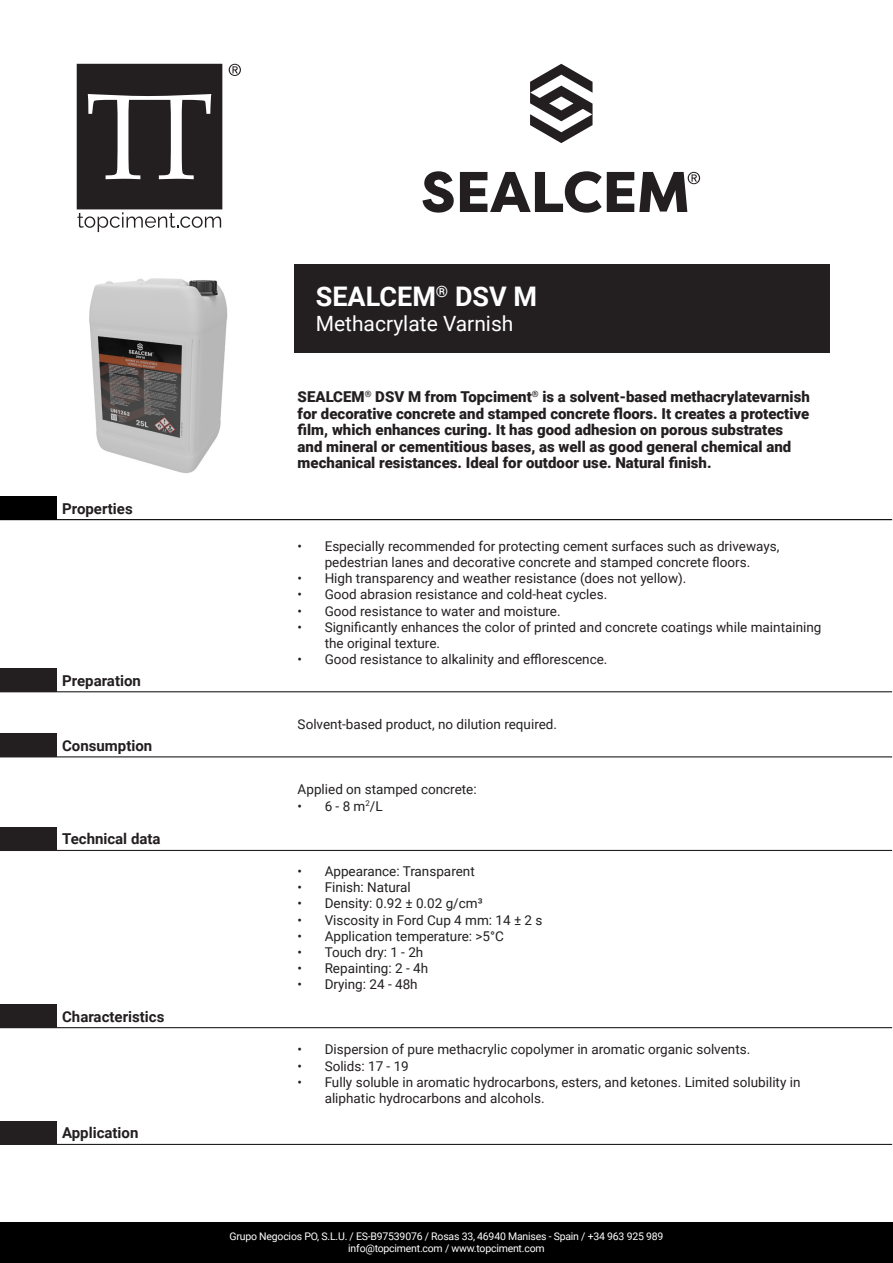
<style>
.page{position:relative;width:893px;height:1263px;background:#fff}
.page>*{position:absolute;margin:0;border:0;box-sizing:border-box;transform-origin:0 0}
.t1{font:700 27px "Roboto";color:#fff}
.t2{font:21px "Roboto";color:#fff}
.TEXTO_DESTACADO{font:900 15px/16.5px "Roboto";color:#231f20}
.t3{font:700 15px "Roboto";color:#231f20}
.TEXTO_GROSO{font:13.5px/16.2px "Roboto";color:#231f20}
.t4{font:10.5px/12px "Roboto";letter-spacing:-.02em;color:#fff;text-align:center}
</style>
<div class="page">
<div style="left:0;top:1222px;width:893px;height:41px;background:#000"></div>
<img style="left:89px;top:278px;width:139px;height:195px">
<div style="left:294px;top:264px;width:535px;height:88px;background:#231f20"></div>
<svg style="left:77px;top:64px;width:145px;height:168px"></svg>
<svg style="left:229px;top:64px;width:12px;height:12px"></svg>
<svg style="left:530px;top:64px;width:62px;height:79px"></svg>
<svg style="left:422px;top:171px;width:32px;height:42px"></svg>
<svg style="left:460px;top:171px;width:240px;height:42px"></svg>
<div style="left:0;top:496px;width:56px;height:24px;background:#000"></div>
<hr style="left:56px;top:519px;width:836px;height:1px;background:#000">
<div style="left:0;top:668px;width:56px;height:24px;background:#231f20"></div>
<hr style="left:56px;top:691px;width:836px;height:1px;background:#231f20">
<div style="left:0;top:734px;width:56px;height:23px;background:#231f20"></div>
<hr style="left:56px;top:756px;width:836px;height:1px;background:#231f20">
<div style="left:0;top:827px;width:56px;height:23px;background:#231f20"></div>
<hr style="left:0;top:850px;width:56px;height:1px;background:#231f20">
<hr style="left:56px;top:850px;width:836px;height:1px;background:#231f20">
<div style="left:0;top:1004px;width:56px;height:24px;background:#231f20"></div>
<hr style="left:56px;top:1027px;width:836px;height:1px;background:#231f20">
<div style="left:0;top:1121px;width:56px;height:23px;background:#231f20"></div>
<hr style="left:0;top:1144px;width:56px;height:1px;background:#231f20">
<hr style="left:56px;top:1144px;width:836px;height:1px;background:#231f20">
<h3 class="t3" style="left:62px;top:498px;width:72px">Properties</h3>
<h3 class="t3" style="left:62px;top:670px;width:80px">Preparation</h3>
<h3 class="t3" style="left:62px;top:735px;width:92px">Consumption</h3>
<h3 class="t3" style="left:62px;top:829px;width:100px">Technical data</h3>
<h3 class="t3" style="left:62px;top:1006px;width:104px">Characteristics</h3>
<h3 class="t3" style="left:62px;top:1122px;width:78px">Application</h3>
<h1 class="t1" style="left:316px;top:277px;width:223px">SEALCEM<sup>®</sup> DSV M</h1>
<h2 class="t2" style="left:316px;top:309px;width:199px">Methacrylate Varnish</h2>
<p class="TEXTO_DESTACADO" style="left:298px;top:388px;width:514px">SEALCEM<sup>®</sup> DSV M from Topciment<sup>®</sup> is a solvent-based methacrylatevarnish for decorative concrete and stamped concrete floors. It creates a protective film, which enhances curing. It has good adhesion on porous substrates and mineral or cementitious bases, as well as good general chemical and mechanical resistances. Ideal for outdoor use. Natural finish.</p>
<p class="TEXTO_GROSO" style="left:298px;top:537px;width:483px;text-align:center">• Especially recommended for protecting cement surfaces such as driveways, pedestrian lanes and decorative concrete and stamped concrete floors.</p>
<p class="TEXTO_GROSO" style="left:298px;top:570px;width:390px">• High transparency and weather resistance (does not yellow).</p>
<p class="TEXTO_GROSO" style="left:298px;top:586px;width:311px">• Good abrasion resistance and cold-heat cycles.</p>
<p class="TEXTO_GROSO" style="left:298px;top:602px;width:264px">• Good resistance to water and moisture.</p>
<p class="TEXTO_GROSO" style="left:325px;top:618px;width:498px;text-indent:-27px">• Significantly enhances the color of printed and concrete coatings while maintaining the original texture.</p>
<p class="TEXTO_GROSO" style="left:298px;top:651px;width:311px">• Good resistance to alkalinity and efflorescence.</p>
<p class="TEXTO_GROSO" style="left:298px;top:716px;width:261px">Solvent-based product, no dilution required.</p>
<p class="TEXTO_GROSO" style="left:298px;top:781px;width:181px">Applied on stamped concrete:</p>
<p class="TEXTO_GROSO" style="left:298px;top:797px;width:86px">• 6 - 8 m<sup>2</sup>/L</p>
<p class="TEXTO_GROSO" style="left:298px;top:862px;width:179px">• Appearance: Transparent</p>
<p class="TEXTO_GROSO" style="left:298px;top:879px;width:115px">• Finish: Natural</p>
<p class="TEXTO_GROSO" style="left:298px;top:895px;width:186px">• Density: 0.92 ± 0.02 g/cm³</p>
<p class="TEXTO_GROSO" style="left:298px;top:911px;width:246px">• Viscosity in Ford Cup 4 mm: 14 ± 2 s</p>
<p class="TEXTO_GROSO" style="left:298px;top:927px;width:208px">• Application temperature: &gt;5°C</p>
<p class="TEXTO_GROSO" style="left:298px;top:943px;width:127px">• Touch dry: 1 - 2h</p>
<p class="TEXTO_GROSO" style="left:298px;top:960px;width:132px">• Repainting: 2 - 4h</p>
<p class="TEXTO_GROSO" style="left:298px;top:976px;width:122px">• Drying: 24 - 48h</p>
<p class="TEXTO_GROSO" style="left:298px;top:1041px;width:454px">• Dispersion of pure methacrylic copolymer in aromatic organic solvents.</p>
<p class="TEXTO_GROSO" style="left:298px;top:1057px;width:113px">• Solids: 17 - 19</p>
<p class="TEXTO_GROSO" style="left:325px;top:1073px;width:477px;text-indent:-27px">• Fully soluble in aromatic hydrocarbons, esters, and ketones. Limited solubility in aliphatic hydrocarbons and alcohols.</p>
<p class="t4" style="left:230px;top:1230px;width:435px">Grupo Negocios PO, S.L.U. / ES-B97539076 / Rosas 33, 46940 Manises - Spain / +34 963 925 989 info@topciment.com / www.topciment.com</p>
</div>
